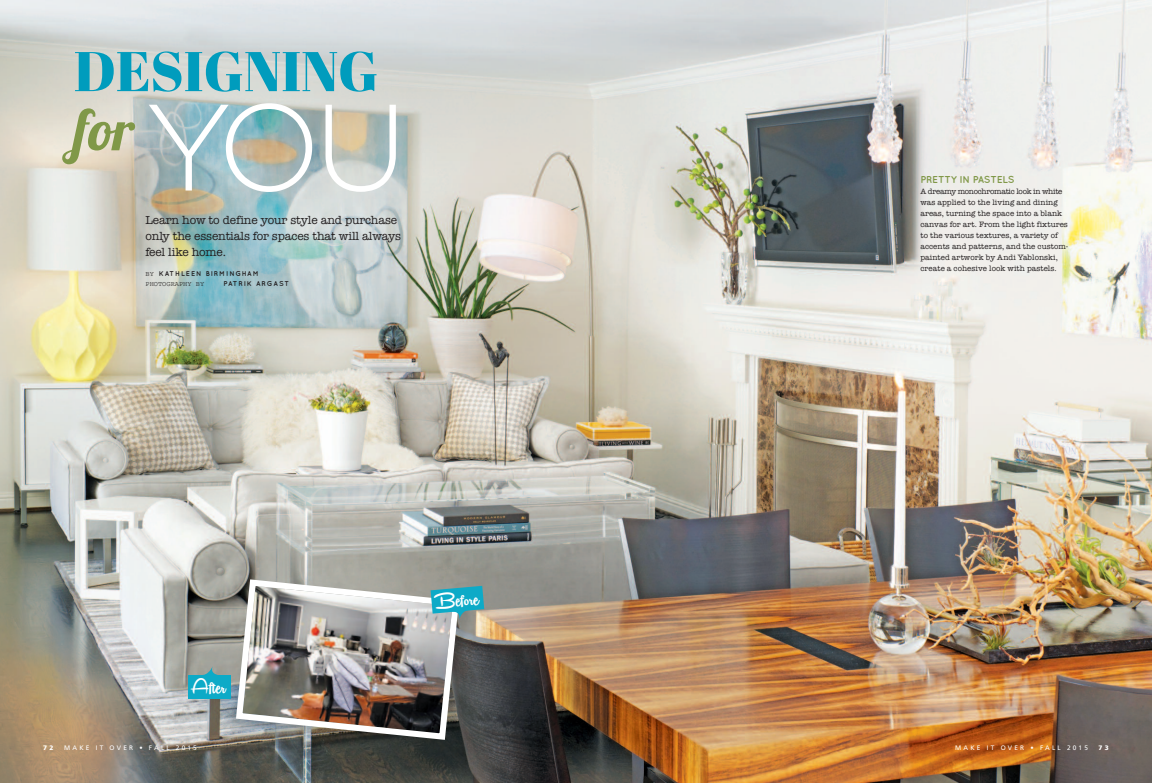
<style>
.page{position:relative;width:1152px;height:783px;background:#fff}
.page>*{position:absolute;margin:0;border:0;box-sizing:border-box;transform-origin:0 0}
.t1{font:300 122.6px "Gotham";color:#fff}
.t2{font:56px "Lobster 1.4";color:#809848}
.t3{font:55.8px "Abril Fatface";color:#009cbd}
.t4{font:24px "Remachine Script Personal Use Only";color:#fff}
.t5{font:12px/16px "American Typewriter";letter-spacing:-.015em;color:#231f20}
.t6{font:700 10px "Quicksand";letter-spacing:-.015em;color:#809848}
.t7{font:8px/11px "American Typewriter";letter-spacing:.005em;color:#231f20}
.t8{font:700 7px "Quicksand";letter-spacing:.14em;color:#231f20}
.t9{font:7px "Courier";color:#231f20}
.t10{font:6.5px "Frutiger";letter-spacing:.33em;color:#fff}
.t11{font:900 6.5px "Frutiger";color:#fff}
.s1{font-family:"Courier";font-weight:400}
</style>
<div class="page">
<img style="left:0;top:0;width:1152px;height:783px">
<img style="left:223px;top:575px;width:258px;height:178px">
<img style="left:233px;top:576px;width:229px;height:167px">
<svg style="left:431px;top:586px;width:53px;height:39px;background:#50adbb"></svg>
<div style="left:188px;top:675px;width:42px;height:23px;background:#0daac7"></div>
<svg style="left:194px;top:661px;width:26px;height:14px"></svg>
<h3 class="t3" style="left:74px;top:52px;width:306px">DESIGNING</h3>
<h1 class="t1" style="left:145px;top:80px;width:264px">YOU</h1>
<h2 class="t2" style="left:74px;top:94px;width:62px">for</h2>
<h3 class="t5" style="left:145px;top:212px;width:257px">Learn how to define your style and purchase only the essentials for spaces that will always feel like home.</h3>
<p class="t8" style="left:145px;top:271px;width:115px"><span class="s1">BY</span> KATHLEEN BIRMINGHAM</p>
<p class="t9" style="left:145px;top:282px;width:60px">PHOTOGRAPHY BY</p>
<p class="t8" style="left:224px;top:281px;width:67px">PATRIK ARGAST</p>
<h3 class="t4" style="left:191px;top:673px;width:37px">After</h3>
<h3 class="t4" style="left:433px;top:588px;width:46px;rotate:-5deg">Before</h3>
<p class="t6" style="left:920px;top:176px;width:96px">PRETTY IN PASTELS</p>
<p class="t7" style="left:920px;top:186px;width:149px">A dreamy monochromatic look in white was applied to the living and dining areas, turning the space into a blank canvas for art. From the light fixtures to the various textures, a variety of accents and patterns, and the custom&shy;painted artwork by Andi Yablonski, create a cohesive look with pastels.</p>
<p class="t11" style="left:43px;top:745px;width:12px">7 2</p>
<p class="t10" style="left:64px;top:745px;width:134px">MAKE IT OVER • FALL 2015</p>
<p class="t10" style="left:955px;top:745px;width:134px">MAKE IT OVER • FALL 2015</p>
<p class="t11" style="left:1098px;top:745px;width:12px">7 3</p>
</div>
